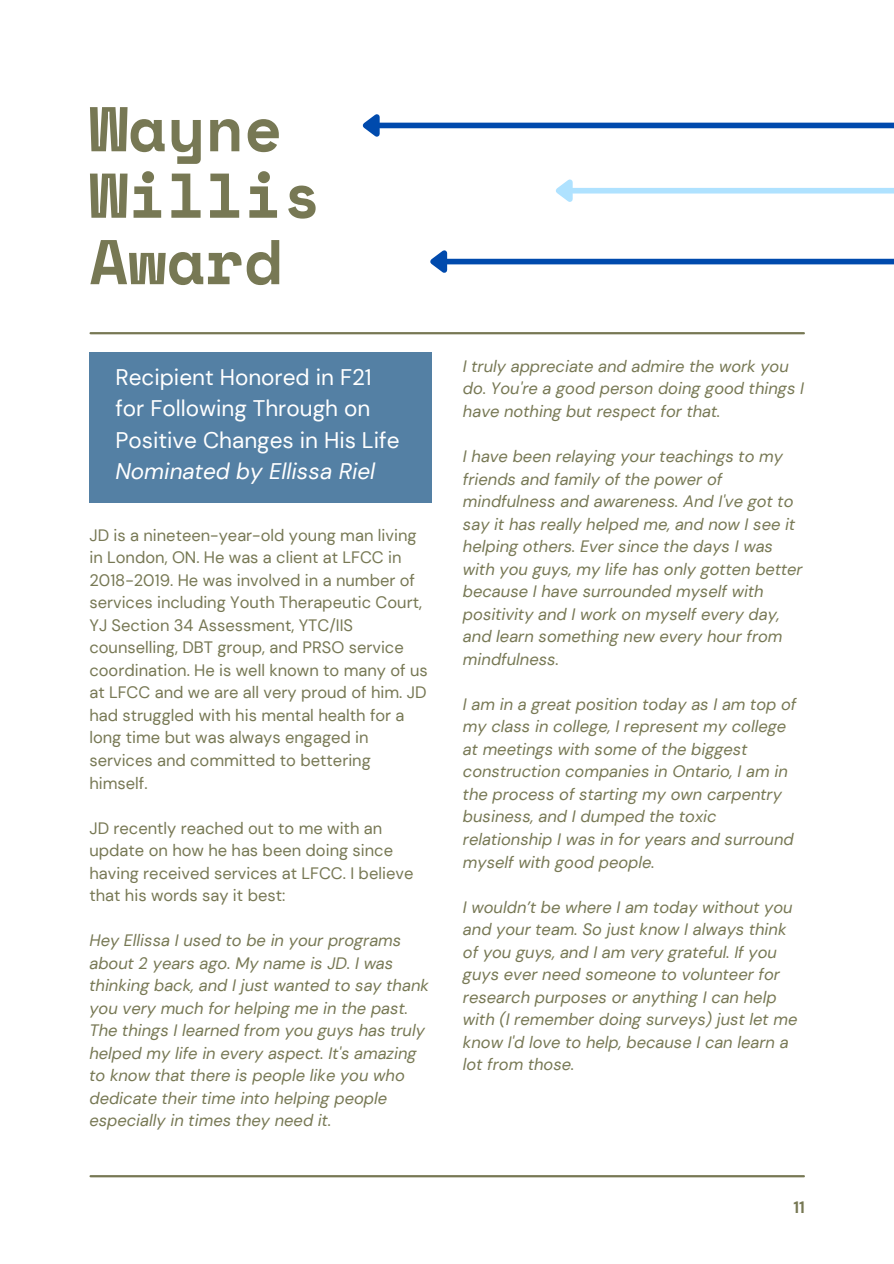
<style>
.page{position:relative;width:894px;height:1264px;background:#fff}
.page>*{position:absolute;margin:0;border:0;box-sizing:border-box;transform-origin:0 0}
.t1{font:700 63px/66.4px "Space Mono";color:#777854}
.t2{font:22.5px/31.5px "DM Sans";color:#fff}
.t3{font:italic 22.5px "DM Sans";color:#fff}
.t4{font:italic 16.5px/22.5px "DM Sans";color:#777854}
.t5{font:16.5px/22.5px "DM Sans";color:#777854}
.t6{font:700 16.5px "DM Sans";color:#777854}
</style>
<div class="page">
<hr style="left:90px;top:1175px;width:713px;height:2px;background:#777854">
<hr style="left:90px;top:332px;width:713px;height:2px;background:#777854">
<div style="left:447px;top:259px;width:446px;height:5px;background:#004aad"></div>
<svg style="left:430px;top:250px;width:22px;height:23px"></svg>
<div style="left:572px;top:188px;width:321px;height:5px;background:#afe2ff"></div>
<svg style="left:556px;top:179px;width:21px;height:23px"></svg>
<div style="left:379px;top:123px;width:514px;height:5px;background:#004aad"></div>
<svg style="left:362px;top:114px;width:22px;height:23px"></svg>
<div style="left:89px;top:352px;width:343px;height:150px;background:#5480a4"></div>
<h1 class="t1" style="left:89px;top:94px;width:233px">Wayne<br>Willis<br>Award</h1>
<h2 class="t2" style="left:115px;top:361px;width:285px">Recipient Honored in F21 for Following Through on<br>Positive Changes in His Life</h2>
<h2 class="t3" style="left:115px;top:457px;width:261px">Nominated by Ellissa Riel</h2>
<p class="t5" style="left:89px;top:524px;width:340px">JD is a nineteen-year-old young man living in London, ON. He was a client at LFCC in 2018-2019. He was involved in a number of services including Youth Therapeutic Court, YJ Section 34 Assessment, YTC/IIS counselling, DBT group, and PRSO service coordination. He is well known to many of us at LFCC and we are all very proud of him. JD had struggled with his mental health for a long time but was always engaged in services and committed to bettering himself.</p>
<p class="t5" style="left:89px;top:816px;width:325px">JD recently reached out to me with an update on how he has been doing since having received services at LFCC. I believe that his words say it best:</p>
<p class="t4" style="left:89px;top:929px;width:341px">Hey Ellissa I used to be in your programs about 2 years ago. My name is JD. I was thinking back, and I just wanted to say thank you very much for helping me in the past.<br>The things I learned from you guys has truly helped my life in every aspect. It's amazing to know that there is people like you who dedicate their time into helping people especially in times they need it.</p>
<p class="t4" style="left:463px;top:355px;width:342px">I truly appreciate and admire the work you do. You're a good person doing good things I have nothing but respect for that.</p>
<p class="t4" style="left:463px;top:445px;width:341px">I have been relaying your teachings to my friends and family of the power of mindfulness and awareness. And I've got to say it has really helped me, and now I see it helping others. Ever since the days I was with you guys, my life has only gotten better because I have surrounded myself with positivity and I work on myself every day, and learn something new every hour from mindfulness.</p>
<p class="t4" style="left:463px;top:693px;width:335px">I am in a great position today as I am top of my class in college, I represent my college at meetings with some of the biggest construction companies in Ontario, I am in the process of starting my own carpentry business, and I dumped the toxic relationship I was in for years and surround myself with good people.</p>
<p class="t4" style="left:463px;top:895px;width:336px">I wouldn’t be where I am today without you and your team. So just know I always think of you guys, and I am very grateful. If you guys ever need someone to volunteer for research purposes or anything I can help with (I remember doing surveys) just let me know I'd love to help, because I can learn a lot from those.</p>
<p class="t6" style="left:793px;top:1196px;width:13px">11</p>
</div>
